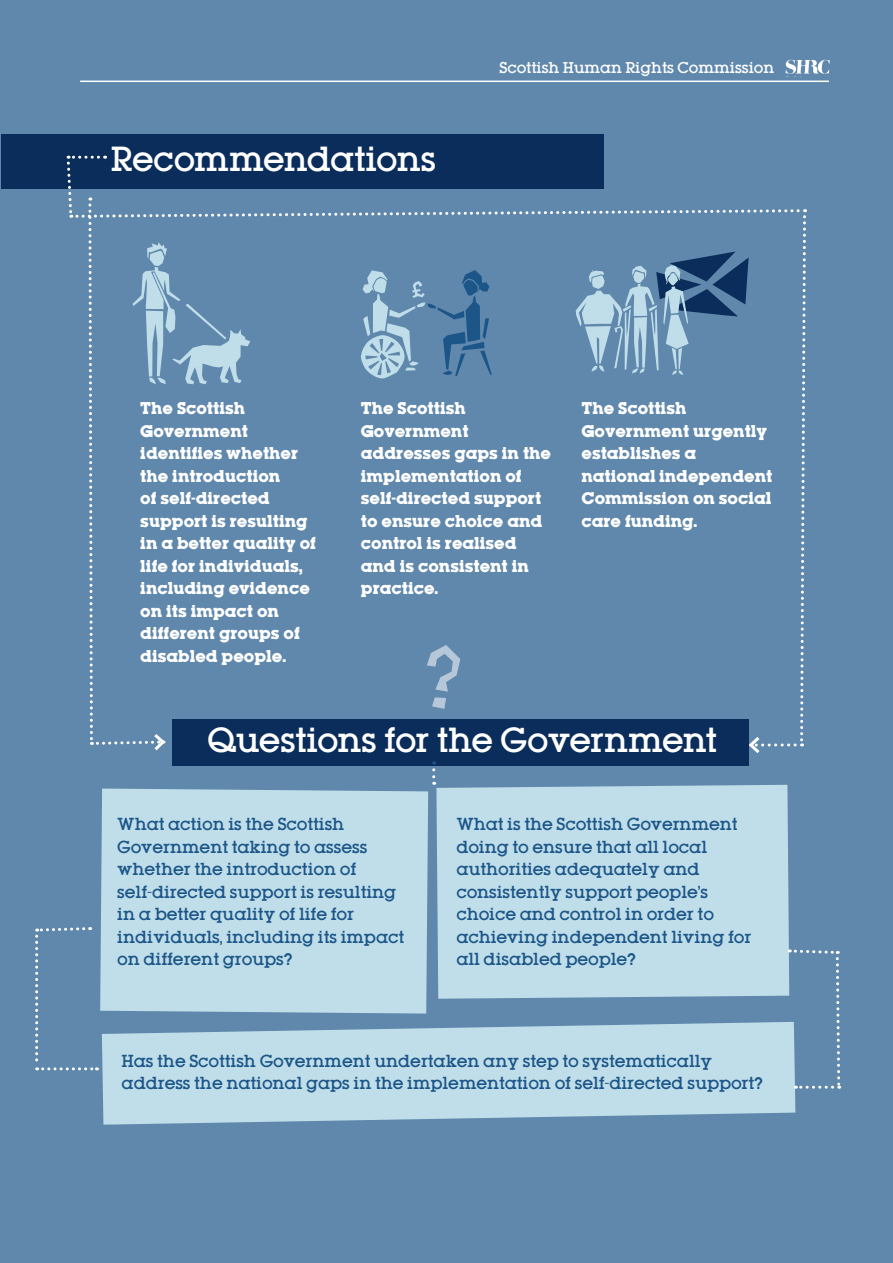
<style>
.page{position:relative;width:893px;height:1263px;background:#6088ac}
.page>*{position:absolute;margin:0;border:0;box-sizing:border-box;transform-origin:0 0}
.t1{font:500 30px "Lubalin";letter-spacing:-.02em;color:#fff}
.t2{font:500 15px/22.5px "Lubalin";color:#1c5588}
.t3{font:700 15px/22.5px "Lubalin";color:#fff}
.t4{font:500 13.5px "Lubalin";color:#fff}
</style>
<div class="page">
<div style="left:100px;top:788px;width:328px;height:225px;background:#bfdee9"></div>
<div style="left:436px;top:785px;width:353px;height:214px;background:#bfdee9"></div>
<svg style="left:102px;top:1022px;width:693px;height:103px;background:#b3d3e1"></svg>
<div style="left:1px;top:135px;width:603px;height:54px;background:#0a2d5b"></div>
<svg style="left:432px;top:770px;width:3px;height:15px"></svg>
<svg style="left:35px;top:927px;width:62px;height:143px"></svg>
<svg style="left:789px;top:949px;width:53px;height:140px"></svg>
<svg style="left:66px;top:156px;width:741px;height:597px"></svg>
<div style="left:172px;top:719px;width:577px;height:46px;background:#0a2d5b"></div>
<svg style="left:785px;top:60px;width:45px;height:17px"></svg>
<hr style="left:80px;top:81px;width:749px;height:1px;background:#fff">
<h1 class="t1" style="left:111px;top:137px;width:327px">Recommendations</h1>
<p class="t4" style="left:499px;top:58px;width:276px">Scottish Human Rights Commission</p>
<p class="t3" style="left:140px;top:397px;width:177px">The Scottish<br>Government identifies whether the introduction<br>of self-directed support is resulting in a better quality of life for individuals, including evidence on its impact on different groups of disabled people.</p>
<p class="t3" style="left:361px;top:397px;width:192px">The Scottish<br>Government addresses gaps in the implementation of self-directed support to ensure choice and control is realised and is consistent in practice.</p>
<p class="t3" style="left:581px;top:397px;width:192px">The Scottish<br>Government urgently establishes a national independent<br>Commission on social care funding.</p>
<h1 class="t1" style="left:207px;top:719px;width:511px">Questions for the Government</h1>
<p class="t2" style="left:117px;top:813px;width:288px">What action is the Scottish<br>Government taking to assess whether the introduction of self-directed support is resulting in a better quality of life for individuals, including its impact on different groups?</p>
<p class="t2" style="left:456px;top:813px;width:296px">What is the Scottish Government doing to ensure that all local authorities adequately and consistently support people’s choice and control in order to achieving independent living for all disabled people?</p>
<p class="t2" style="left:122px;top:1049px;width:643px">Has the Scottish Government undertaken any step to systematically address the national gaps in the implementation of self-directed support?</p>
</div>
